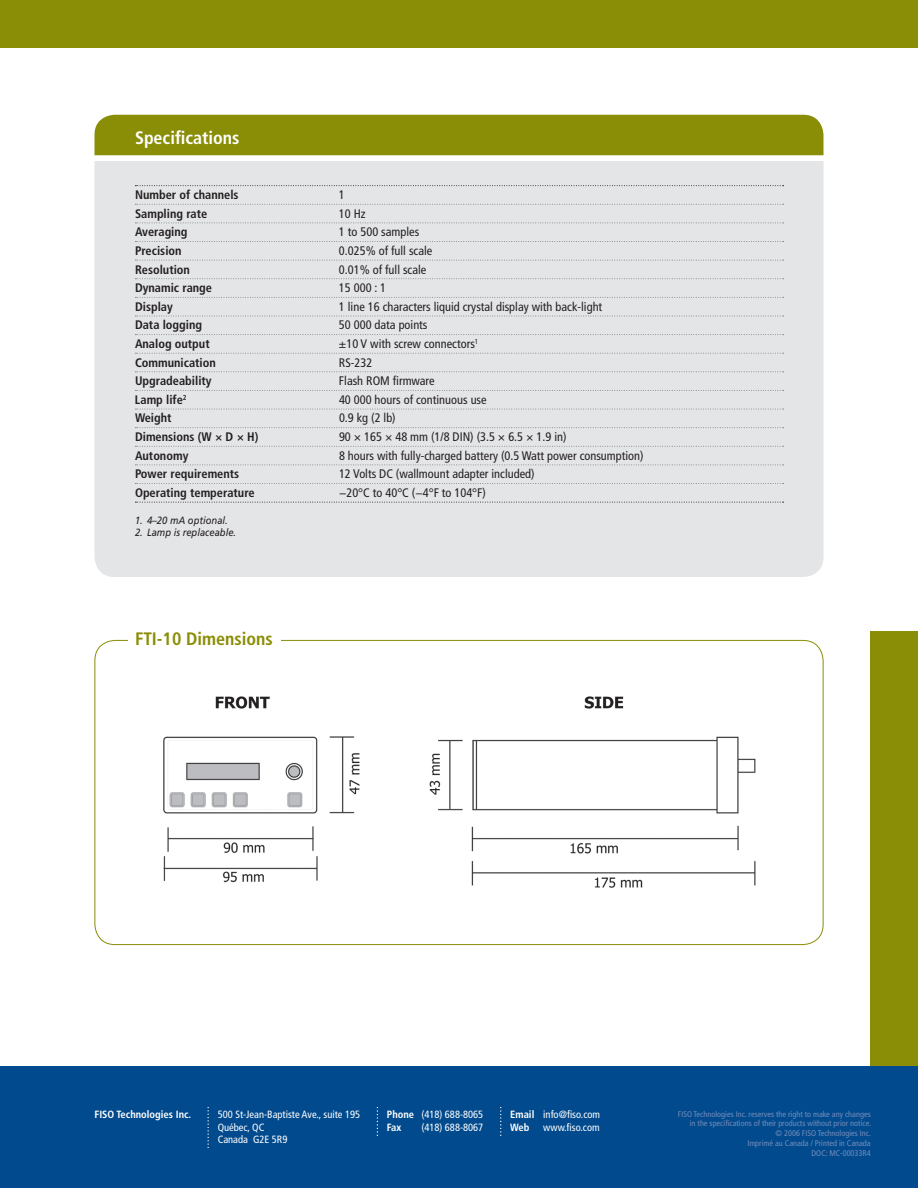
<style>
.page{position:relative;width:918px;height:1188px;background:#fff}
.page>*{position:absolute;margin:0;border:0;box-sizing:border-box;transform-origin:0 0}
.t1{font:700 condensed 18px "Frutiger LT Std";color:#8a8d06}
.t2{font:700 condensed 18px "Frutiger LT Std";color:#fff}
.t3{font:condensed 12.3px "Frutiger LT Std";color:#231f20}
.t4{font:700 condensed 12.3px "Frutiger LT Std";color:#231f20}
.t5{font:condensed 10.5px/12.6px "Frutiger LT Std";color:#fff}
.t6{font:italic 10.5px "Frutiger LT Std";color:#231f20;scale:.9 1}
.t7{font:700 condensed 10.5px "Frutiger LT Std";color:#fff}
.t8{font:condensed 8.25px/9.9px "Frutiger LT Std";color:#748cbb;text-align:right}
.s1{font-weight:700}
</style>
<div class="page">
<img style="left:163px;top:696px;width:593px;height:192px">
<div style="left:871px;top:631px;width:47px;height:557px;background:#8a8d06"></div>
<div style="left:0;top:1067px;width:918px;height:121px;background:#004a8d"></div>
<div style="left:94px;top:161px;width:730px;height:416px;background:#e4e5e7"></div>
<div style="left:94px;top:115px;width:730px;height:40px;background:#8a8d06"></div>
<svg style="left:135px;top:185px;width:649px;height:1px"></svg>
<svg style="left:135px;top:204px;width:649px;height:1px"></svg>
<svg style="left:135px;top:223px;width:649px;height:1px"></svg>
<svg style="left:135px;top:241px;width:649px;height:1px"></svg>
<svg style="left:135px;top:260px;width:649px;height:1px"></svg>
<svg style="left:135px;top:278px;width:649px;height:1px"></svg>
<svg style="left:135px;top:297px;width:649px;height:1px"></svg>
<svg style="left:135px;top:316px;width:649px;height:1px"></svg>
<svg style="left:135px;top:334px;width:649px;height:1px"></svg>
<svg style="left:135px;top:353px;width:649px;height:1px"></svg>
<svg style="left:135px;top:371px;width:649px;height:1px"></svg>
<svg style="left:135px;top:390px;width:649px;height:1px"></svg>
<svg style="left:135px;top:409px;width:649px;height:1px"></svg>
<svg style="left:135px;top:427px;width:649px;height:1px"></svg>
<svg style="left:135px;top:446px;width:649px;height:1px"></svg>
<svg style="left:135px;top:465px;width:649px;height:1px"></svg>
<svg style="left:135px;top:483px;width:649px;height:1px"></svg>
<svg style="left:135px;top:502px;width:649px;height:1px"></svg>
<svg style="left:208px;top:1107px;width:1px;height:41px"></svg>
<svg style="left:377px;top:1107px;width:1px;height:29px"></svg>
<svg style="left:500px;top:1107px;width:1px;height:29px"></svg>
<div style="left:0;top:0;width:918px;height:47px;background:#8a8d06"></div>
<h1 class="t2" style="left:135px;top:131px;width:106px">Specifications</h1>
<p class="t4" style="left:135px;top:190px;width:105px">Number of channels</p>
<p class="t3" style="left:339px;top:190px;width:7px">1</p>
<p class="t4" style="left:135px;top:208px;width:74px">Sampling rate</p>
<p class="t3" style="left:339px;top:208px;width:28px">10 Hz</p>
<p class="t4" style="left:135px;top:227px;width:54px">Averaging</p>
<p class="t3" style="left:339px;top:227px;width:82px">1 to 500 samples</p>
<p class="t4" style="left:135px;top:246px;width:48px">Precision</p>
<p class="t3" style="left:339px;top:246px;width:95px">0.025% of full scale</p>
<p class="t4" style="left:135px;top:264px;width:57px">Resolution</p>
<p class="t3" style="left:339px;top:264px;width:89px">0.01% of full scale</p>
<p class="t4" style="left:135px;top:283px;width:79px">Dynamic range</p>
<p class="t3" style="left:339px;top:283px;width:49px">15 000 : 1</p>
<p class="t4" style="left:135px;top:302px;width:39px">Display</p>
<p class="t3" style="left:339px;top:302px;width:265px">1 line 16 characters liquid crystal display with back-light</p>
<p class="t4" style="left:135px;top:320px;width:69px">Data logging</p>
<p class="t3" style="left:339px;top:320px;width:90px">50 000 data points</p>
<p class="t4" style="left:135px;top:339px;width:76px">Analog output</p>
<p class="t3" style="left:339px;top:339px;width:141px">±10 V with screw connectors<sup>1</sup></p>
<p class="t4" style="left:135px;top:357px;width:82px">Communication</p>
<p class="t3" style="left:339px;top:357px;width:35px">RS-232</p>
<p class="t4" style="left:135px;top:376px;width:78px">Upgradeability</p>
<p class="t3" style="left:339px;top:376px;width:97px">Flash ROM firmware</p>
<p class="t4" style="left:135px;top:395px;width:53px">Lamp life<sup>2</sup></p>
<p class="t3" style="left:339px;top:395px;width:149px">40 000 hours of continuous use</p>
<p class="t4" style="left:135px;top:413px;width:38px">Weight</p>
<p class="t3" style="left:339px;top:413px;width:58px">0.9 kg (2 lb)</p>
<p class="t4" style="left:135px;top:432px;width:125px">Dimensions (W × D × H)</p>
<p class="t3" style="left:339px;top:432px;width:229px">90 × 165 × 48 mm (1/8 DIN) (3.5 × 6.5 × 1.9 in)</p>
<p class="t4" style="left:135px;top:450px;width:55px">Autonomy</p>
<p class="t3" style="left:339px;top:450px;width:306px">8 hours with fully-charged battery (0.5 Watt power consumption)</p>
<p class="t4" style="left:135px;top:469px;width:106px">Power requirements</p>
<p class="t3" style="left:339px;top:469px;width:197px">12 Volts DC (wallmount adapter included)</p>
<p class="t4" style="left:135px;top:488px;width:121px">Operating temperature</p>
<p class="t3" style="left:339px;top:488px;width:148px">−20°C to 40°C (−4°F to 104°F)</p>
<p class="t6" style="left:135px;top:516px;width:105px">1. 4–20 mA optional.</p>
<p class="t6" style="left:135px;top:528px;width:114px">2. Lamp is replaceable.</p>
<h1 class="t1" style="left:135px;top:631px;width:139px">FTI-10 Dimensions</h1>
<p class="t7" style="left:94px;top:1110px;width:98px">FISO Technologies Inc.</p>
<p class="t5" style="left:218px;top:1109px;width:144px">500 St-Jean-Baptiste Ave., suite 195<br>Québec, QC<br>Canada G2E 5R9</p>
<p class="t5" style="left:387px;top:1109px;width:98px"><span class="s1">Phone</span> (418) 688-8065<br><span class="s1">Fax</span></p>
<p class="t5" style="left:421px;top:1122px;width:63px">(418) 688-8067</p>
<p class="t5" style="left:510px;top:1109px;width:91px"><span class="s1">Email</span> info@fiso.com<br><span class="s1">Web</span></p>
<p class="t5" style="left:543px;top:1122px;width:58px">www.fiso.com</p>
<p class="t8" style="left:678px;top:1109px;width:195px">FISO Technologies Inc. reserves the right to make any changes in the specifications of their products without prior notice.<br>© 2006 FISO Technologies Inc.<br>Imprimé au Canada / Printed in Canada<br>DOC: MC-00033R4</p>
</div>
